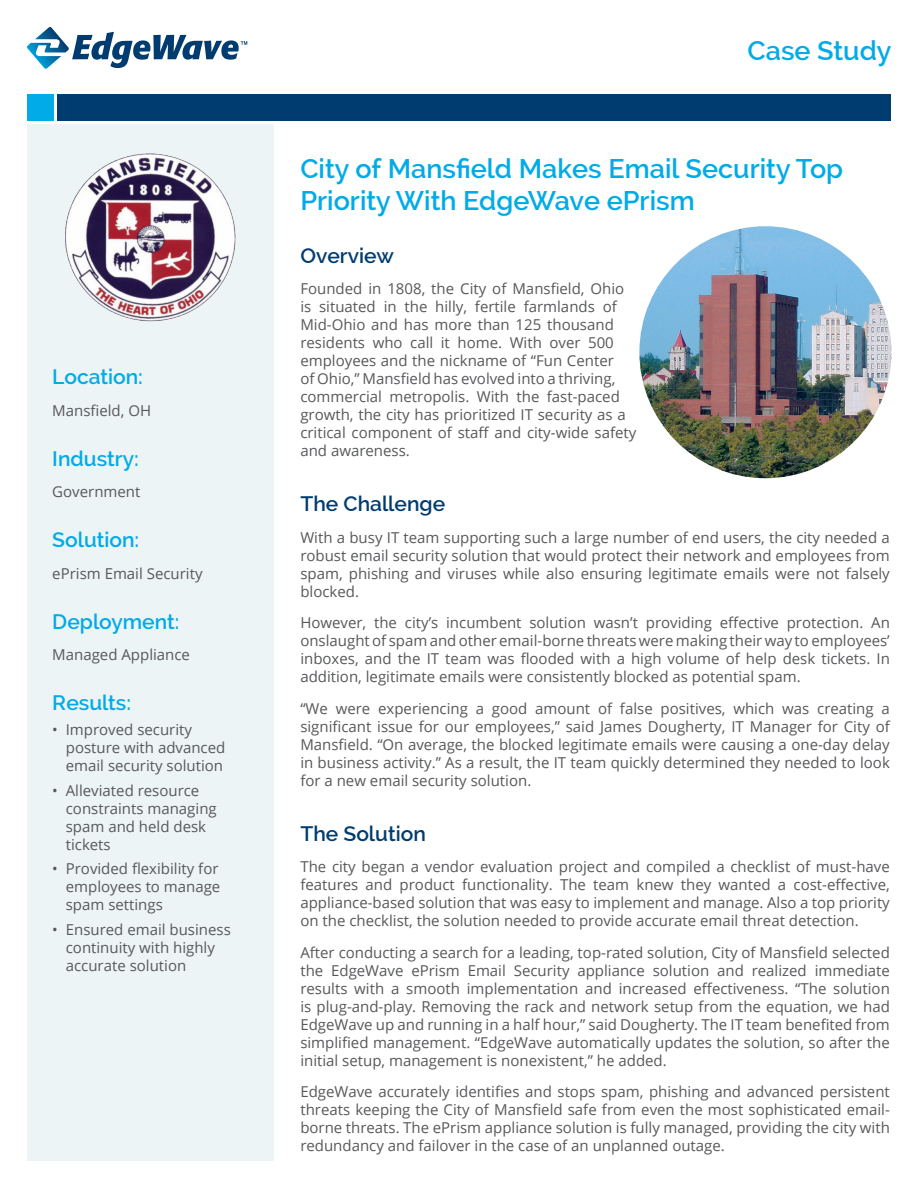
<style>
.page{position:relative;width:918px;height:1188px;background:#fff}
.page>*{position:absolute;margin:0;border:0;box-sizing:border-box;transform-origin:0 0}
.t1{font:600 27px/32.4px "Raleway";color:#00abe7}
.t2{font:600 21px "Raleway";color:#00abe7}
.t3{font:600 21px "Raleway";color:#013c70}
.t4{font:15px/18px "Open Sans";color:#57585a;text-align:justify}
</style>
<div class="page">
<div style="left:27px;top:125px;width:246px;height:1036px;background:#edf4f6"></div>
<div style="left:27px;top:94px;width:27px;height:28px;background:#00abe7"></div>
<div style="left:57px;top:94px;width:834px;height:28px;background:#013c70"></div>
<svg style="left:27px;top:27px;width:220px;height:42px"></svg>
<img style="left:65px;top:153px;width:171px;height:169px">
<img style="left:639px;top:226px;width:252px;height:252px;border-radius:126px">
<h2 class="t2" style="left:52px;top:365px;width:92px">Location:</h2>
<p class="t4" style="left:52px;top:401px;width:100px">Mansfield, OH</p>
<h2 class="t2" style="left:52px;top:446px;width:88px">Industry:</h2>
<p class="t4" style="left:52px;top:482px;width:90px">Government</p>
<h2 class="t2" style="left:52px;top:528px;width:89px">Solution:</h2>
<p class="t4" style="left:52px;top:564px;width:152px">ePrism Email Security</p>
<h2 class="t2" style="left:52px;top:609px;width:129px">Deployment:</h2>
<p class="t4" style="left:52px;top:645px;width:139px">Managed Appliance</p>
<h2 class="t2" style="left:52px;top:691px;width:80px">Results:</h2>
<p class="t4" style="left:66px;top:720px;width:161px;text-align:left;text-indent:-14px">• Improved security posture with advanced email security solution</p>
<p class="t4" style="left:66px;top:781px;width:152px;text-align:left;text-indent:-14px">• Alleviated resource constraints managing spam and held desk tickets</p>
<p class="t4" style="left:66px;top:859px;width:156px;text-align:left;text-indent:-14px">• Provided flexibility for employees to manage spam settings</p>
<p class="t4" style="left:66px;top:920px;width:167px;text-align:left;text-indent:-14px">• Ensured email business continuity with highly accurate solution</p>
<h1 class="t1" style="left:747px;top:34px;width:146px">Case Study</h1>
<h1 class="t1" style="left:300px;top:152px;width:544px">City of Mansfield Makes Email Security Top<br>Priority With EdgeWave ePrism</h1>
<h2 class="t3" style="left:300px;top:243px;width:95px">Overview</h2>
<p class="t4" style="left:300px;top:279px;width:337px;text-align:left">Founded in 1808, the City of Mansfield, Ohio is situated in the hilly, fertile farmlands of Mid-Ohio and has more than 125 thousand residents who call it home. With over 500 employees and the nickname of “Fun Center<br>of Ohio,” Mansfield has evolved into a thriving, commercial metropolis. With the fast-paced growth, the city has prioritized IT security as a critical component of staff and city-wide safety and awareness.</p>
<h2 class="t3" style="left:300px;top:492px;width:146px">The Challenge</h2>
<p class="t4" style="left:300px;top:528px;width:591px">With a busy IT team supporting such a large number of end users, the city needed a robust email security solution that would protect their network and employees from spam, phishing and viruses while also ensuring legitimate emails were not falsely blocked.</p>
<p class="t4" style="left:300px;top:613px;width:591px">However, the city’s incumbent solution wasn’t providing effective protection. An onslaught of spam and other email-borne threats were making their way to employees’ inboxes, and the IT team was flooded with a high volume of help desk tickets. In addition, legitimate emails were consistently blocked as potential spam.</p>
<p class="t4" style="left:300px;top:699px;width:591px">“We were experiencing a good amount of false positives, which was creating a significant issue for our employees,” said James Dougherty, IT Manager for City of Mansfield. “On average, the blocked legitimate emails were causing a one-day delay in business activity.” As a result, the IT team quickly determined they needed to look for a new email security solution.</p>
<h2 class="t3" style="left:300px;top:821px;width:127px">The Solution</h2>
<p class="t4" style="left:300px;top:857px;width:591px">The city began a vendor evaluation project and compiled a checklist of must-have features and product functionality. The team knew they wanted a cost-effective, appliance-based solution that was easy to implement and manage. Also a top priority on the checklist, the solution needed to provide accurate email threat detection.</p>
<p class="t4" style="left:300px;top:943px;width:591px">After conducting a search for a leading, top-rated solution, City of Mansfield selected the EdgeWave ePrism Email Security appliance solution and realized immediate results with a smooth implementation and increased effectiveness. “The solution is plug-and-play. Removing the rack and network setup from the equation, we had EdgeWave up and running in a half hour,” said Dougherty. The IT team benefited from simplified management. “EdgeWave automatically updates the solution, so after the initial setup, management is nonexistent,” he added.</p>
<p class="t4" style="left:300px;top:1082px;width:591px">EdgeWave accurately identifies and stops spam, phishing and advanced persistent threats keeping the City of Mansfield safe from even the most sophisticated email&shy;borne threats. The ePrism appliance solution is fully managed, providing the city with redundancy and failover in the case of an unplanned outage.</p>
</div>
